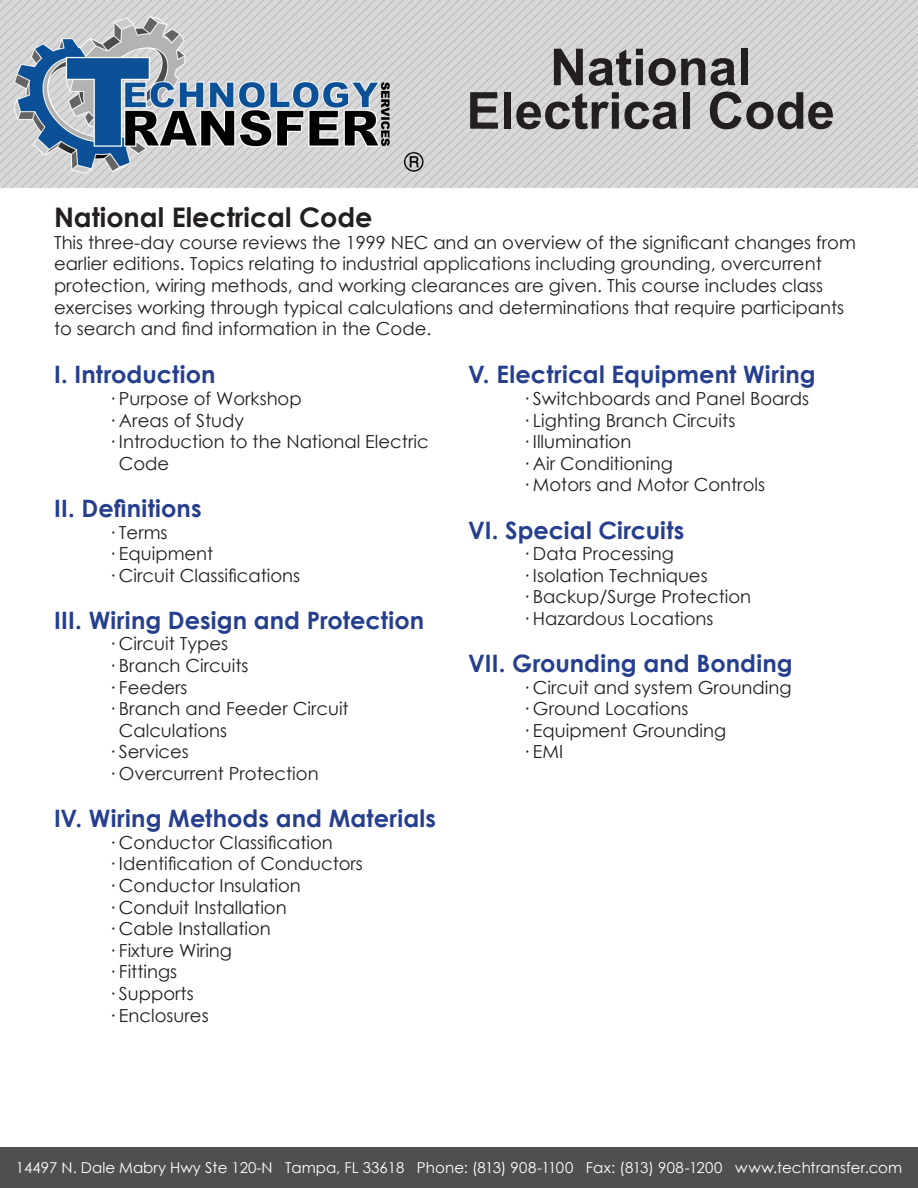
<style>
.page{position:relative;width:918px;height:1188px;background:#fff}
.page>*{position:absolute;margin:0;border:0;box-sizing:border-box;transform-origin:0 0}
.t1{font:700 51px "Arial";color:#231f20}
.t2{font:700 27px "Century Gothic";color:#231f20}
.title2{font:700 24px "Century Gothic";letter-spacing:.005em;color:#253f8e}
.top_paragraph{font:18px "Century Gothic";color:#231f20}
.t3{font:15px "Century Gothic";color:#fff}
</style>
<div class="page">
<img style="left:0;top:0;width:918px;height:188px">
<div style="left:0;top:1147px;width:918px;height:41px;background:#4e4f50"></div>
<p class="t1" style="left:550px;top:33px;width:203px">National</p>
<p class="t1" style="left:466px;top:77px;width:370px">Electrical Code</p>
<p class="t2" style="left:54px;top:197px;width:320px">National Electrical Code</p>
<p class="top_paragraph" style="left:54px;top:230px;width:803px">This three-day course reviews the 1999 NEC and an overview of the significant changes from</p>
<p class="top_paragraph" style="left:54px;top:251px;width:769px">earlier editions. Topics relating to industrial applications including grounding, overcurrent</p>
<p class="top_paragraph" style="left:54px;top:273px;width:771px">protection, wiring methods, and working clearances are given. This course includes class</p>
<p class="top_paragraph" style="left:54px;top:295px;width:792px">exercises working through typical calculations and determinations that require participants</p>
<p class="top_paragraph" style="left:54px;top:316px;width:379px">to search and find information in the Code.</p>
<p class="title2" style="left:54px;top:356px;width:163px">I. Introduction</p>
<p class="top_paragraph" style="left:108px;top:386px;width:195px">· Purpose of Workshop</p>
<p class="top_paragraph" style="left:108px;top:408px;width:138px">· Areas of Study</p>
<p class="top_paragraph" style="left:108px;top:429px;width:322px">· Introduction to the National Electric</p>
<p class="top_paragraph" style="left:119px;top:451px;width:52px">Code</p>
<p class="title2" style="left:54px;top:490px;width:149px">II. Definitions</p>
<p class="top_paragraph" style="left:108px;top:519px;width:61px">· Terms</p>
<p class="top_paragraph" style="left:108px;top:541px;width:107px">· Equipment</p>
<p class="top_paragraph" style="left:108px;top:563px;width:194px">· Circuit Classifications</p>
<p class="title2" style="left:54px;top:602px;width:372px">III. Wiring Design and Protection</p>
<p class="top_paragraph" style="left:108px;top:631px;width:122px">· Circuit Types</p>
<p class="top_paragraph" style="left:108px;top:653px;width:142px">· Branch Circuits</p>
<p class="top_paragraph" style="left:108px;top:675px;width:81px">· Feeders</p>
<p class="top_paragraph" style="left:108px;top:696px;width:242px">· Branch and Feeder Circuit</p>
<p class="top_paragraph" style="left:119px;top:718px;width:110px">Calculations</p>
<p class="top_paragraph" style="left:108px;top:739px;width:82px">· Services</p>
<p class="top_paragraph" style="left:108px;top:761px;width:212px">· Overcurrent Protection</p>
<p class="title2" style="left:54px;top:800px;width:384px">IV. Wiring Methods and Materials</p>
<p class="top_paragraph" style="left:108px;top:830px;width:226px">· Conductor Classification</p>
<p class="top_paragraph" style="left:108px;top:851px;width:256px">· Identification of Conductors</p>
<p class="top_paragraph" style="left:108px;top:873px;width:194px">· Conductor Insulation</p>
<p class="top_paragraph" style="left:108px;top:894px;width:180px">· Conduit Installation</p>
<p class="top_paragraph" style="left:108px;top:916px;width:164px">· Cable Installation</p>
<p class="top_paragraph" style="left:108px;top:938px;width:126px">· Fixture Wiring</p>
<p class="top_paragraph" style="left:108px;top:959px;width:71px">· Fittings</p>
<p class="top_paragraph" style="left:108px;top:981px;width:87px">· Supports</p>
<p class="top_paragraph" style="left:108px;top:1002px;width:102px">· Enclosures</p>
<p class="title2" style="left:468px;top:356px;width:349px">V. Electrical Equipment Wiring</p>
<p class="top_paragraph" style="left:522px;top:386px;width:289px">· Switchboards and Panel Boards</p>
<p class="top_paragraph" style="left:522px;top:408px;width:215px">· Lighting Branch Circuits</p>
<p class="top_paragraph" style="left:522px;top:429px;width:111px">· Illumination</p>
<p class="top_paragraph" style="left:522px;top:451px;width:152px">· Air Conditioning</p>
<p class="top_paragraph" style="left:522px;top:472px;width:245px">· Motors and Motor Controls</p>
<p class="title2" style="left:468px;top:512px;width:218px">VI. Special Circuits</p>
<p class="top_paragraph" style="left:522px;top:541px;width:153px">· Data Processing</p>
<p class="top_paragraph" style="left:522px;top:563px;width:187px">· Isolation Techniques</p>
<p class="top_paragraph" style="left:522px;top:584px;width:231px">· Backup/Surge Protection</p>
<p class="top_paragraph" style="left:522px;top:606px;width:193px">· Hazardous Locations</p>
<p class="title2" style="left:468px;top:645px;width:326px">VII. Grounding and Bonding</p>
<p class="top_paragraph" style="left:522px;top:675px;width:271px">· Circuit and system Grounding</p>
<p class="top_paragraph" style="left:522px;top:696px;width:168px">· Ground Locations</p>
<p class="top_paragraph" style="left:522px;top:718px;width:206px">· Equipment Grounding</p>
<p class="top_paragraph" style="left:522px;top:739px;width:43px">· EMI</p>
<p class="t3" style="left:16px;top:1157px;width:390px">14497 N. Dale Mabry Hwy Ste 120-N Tampa, FL 33618</p>
<p class="t3" style="left:417px;top:1157px;width:487px">Phone: (813) 908-1100 Fax: (813) 908-1200 www.techtransfer.com</p>
</div>
